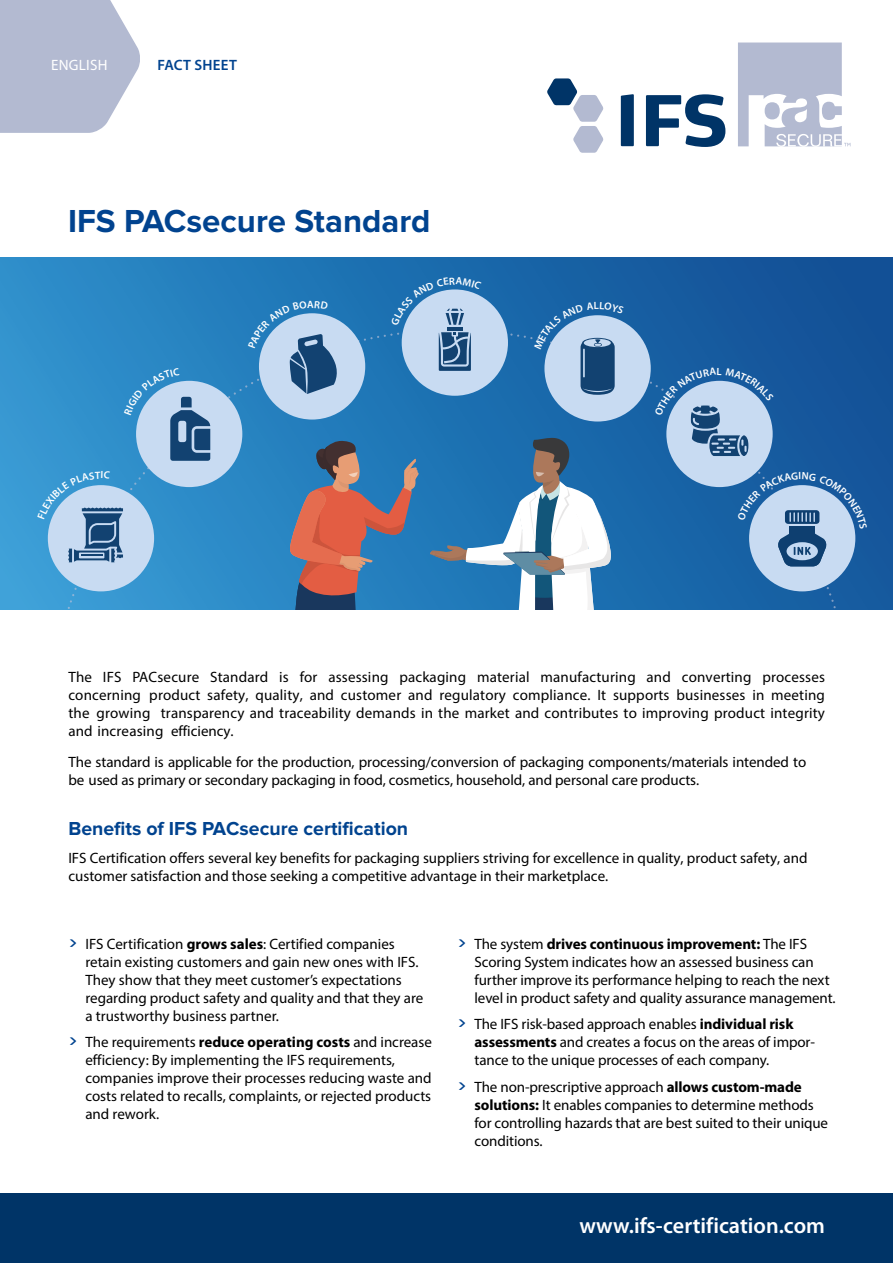
<style>
.page{position:relative;width:893px;height:1263px;background:#fff}
.page>*{position:absolute;margin:0;border:0;box-sizing:border-box;transform-origin:0 0}
.t1{font:700 33px "Proxima Nova";color:#01438f}
.t2{font:600 22.2px "Myriad Pro";color:#fff}
.t3{font:700 19.5px "Proxima Nova";color:#01438f}
.t4{font:15px/18px "Myriad Pro";letter-spacing:-.005em;color:#000}
.t5{font:600 15px "Myriad Pro";letter-spacing:.02em;color:#01438f}
.t6{font:15px "Myriad Pro";letter-spacing:.02em;color:#fff}
.s1{font-family:"Neo Sans";font-weight:500;color:#01438f}
.s2{font-weight:700}
</style>
<div class="page">
<div style="left:0;top:1194px;width:893px;height:69px;background:#003467"></div>
<svg style="left:0;top:0;width:140px;height:133px;background:#bac1d5"></svg>
<svg style="left:547px;top:78px;width:57px;height:75px"></svg>
<svg style="left:621px;top:94px;width:13px;height:52px"></svg>
<svg style="left:646px;top:94px;width:79px;height:53px"></svg>
<svg style="left:738px;top:43px;width:112px;height:104px"></svg>
<svg style="left:0;top:258px;width:893px;height:352px;background:#2071b1"></svg>
<svg style="left:453px;top:328px;width:404px;height:282px;background:#1761a4"></svg>
<svg style="left:47px;top:328px;width:400px;height:282px;background:#2b87c4"></svg>
<div style="left:48px;top:485px;width:106px;height:106px;background:#c4d9f2;border-radius:50%"></div>
<div style="left:136px;top:381px;width:106px;height:106px;background:#c4d9f2;border-radius:50%"></div>
<div style="left:259px;top:313px;width:106px;height:107px;background:#c4d9f2;border-radius:50%"></div>
<div style="left:402px;top:289px;width:106px;height:107px;background:#c4d9f2;border-radius:50%"></div>
<div style="left:544px;top:315px;width:107px;height:106px;background:#c4d9f2;border-radius:50%"></div>
<div style="left:666px;top:381px;width:107px;height:106px;background:#c4d9f2;border-radius:50%"></div>
<div style="left:749px;top:485px;width:106px;height:106px;background:#c4d9f2;border-radius:50%"></div>
<svg style="left:288px;top:440px;width:131px;height:170px;background:#6f6f87"></svg>
<svg style="left:430px;top:437px;width:181px;height:173px"></svg>
<svg style="left:38px;top:471px;width:85px;height:91px"></svg>
<svg style="left:124px;top:368px;width:86px;height:93px"></svg>
<svg style="left:248px;top:300px;width:92px;height:94px"></svg>
<svg style="left:391px;top:277px;width:91px;height:94px"></svg>
<svg style="left:534px;top:302px;width:90px;height:93px"></svg>
<svg style="left:655px;top:368px;width:119px;height:88px"></svg>
<svg style="left:737px;top:472px;width:130px;height:94px"></svg>
<p class="t6" style="left:51px;top:56px;width:58px">ENGLISH</p>
<p class="t5" style="left:157px;top:57px;width:81px">FACT SHEET</p>
<h1 class="t1" style="left:68px;top:202px;width:364px">IFS PACsecure Standard</h1>
<p class="t4" style="left:68px;top:668px;width:758px;text-align:justify">The IFS PACsecure Standard is for assessing packaging material manufacturing and converting processes concerning product safety, quality, and customer and regulatory compliance. It supports businesses in meeting the growing transparency and traceability demands in the market and contributes to improving product integrity and increasing efficiency.</p>
<p class="t4" style="left:68px;top:752px;width:739px">The standard is applicable for the production, processing/conversion of packaging components/materials intended to be used as primary or secondary packaging in food, cosmetics, household, and personal care products.</p>
<h3 class="t3" style="left:68px;top:817px;width:341px">Benefits of IFS PACsecure certification</h3>
<p class="t4" style="left:68px;top:848px;width:741px">IFS Certification offers several key benefits for packaging suppliers striving for excellence in quality, product safety, and customer satisfaction and those seeking a competitive advantage in their marketplace.</p>
<p class="t4" style="left:85px;top:934px;width:339px;text-indent:-17px"><span class="s1">&gt;</span> IFS Certification <span class="s2">grows sales</span>: Certified companies retain existing customers and gain new ones with IFS.<br>They show that they meet customer’s expectations regarding product safety and quality and that they are a trustworthy business partner.</p>
<p class="t4" style="left:85px;top:1033px;width:348px;text-indent:-17px"><span class="s1">&gt;</span> The requirements <span class="s2">reduce operating costs</span> and increase efficiency: By implementing the IFS requirements, companies improve their processes reducing waste and costs related to recalls, complaints, or rejected products and rework.</p>
<p class="t4" style="left:474px;top:934px;width:363px;text-indent:-17px"><span class="s1">&gt;</span> The system <span class="s2">drives continuous improvement:</span> The IFS Scoring System indicates how an assessed business can further improve its performance helping to reach the next level in product safety and quality assurance management.</p>
<p class="t4" style="left:474px;top:1015px;width:342px;text-indent:-17px"><span class="s1">&gt;</span> The IFS risk-based approach enables <span class="s2">individual risk assessments</span> and creates a focus on the areas of impor&shy;tance to the unique processes of each company.</p>
<p class="t4" style="left:474px;top:1077px;width:355px;text-indent:-17px"><span class="s1">&gt;</span> The non-prescriptive approach <span class="s2">allows custom-made solutions:</span> It enables companies to determine methods for controlling hazards that are best suited to their unique conditions.</p>
<h2 class="t2" style="left:579px;top:1213px;width:247px">www.ifs-certification.com</h2>
</div>
